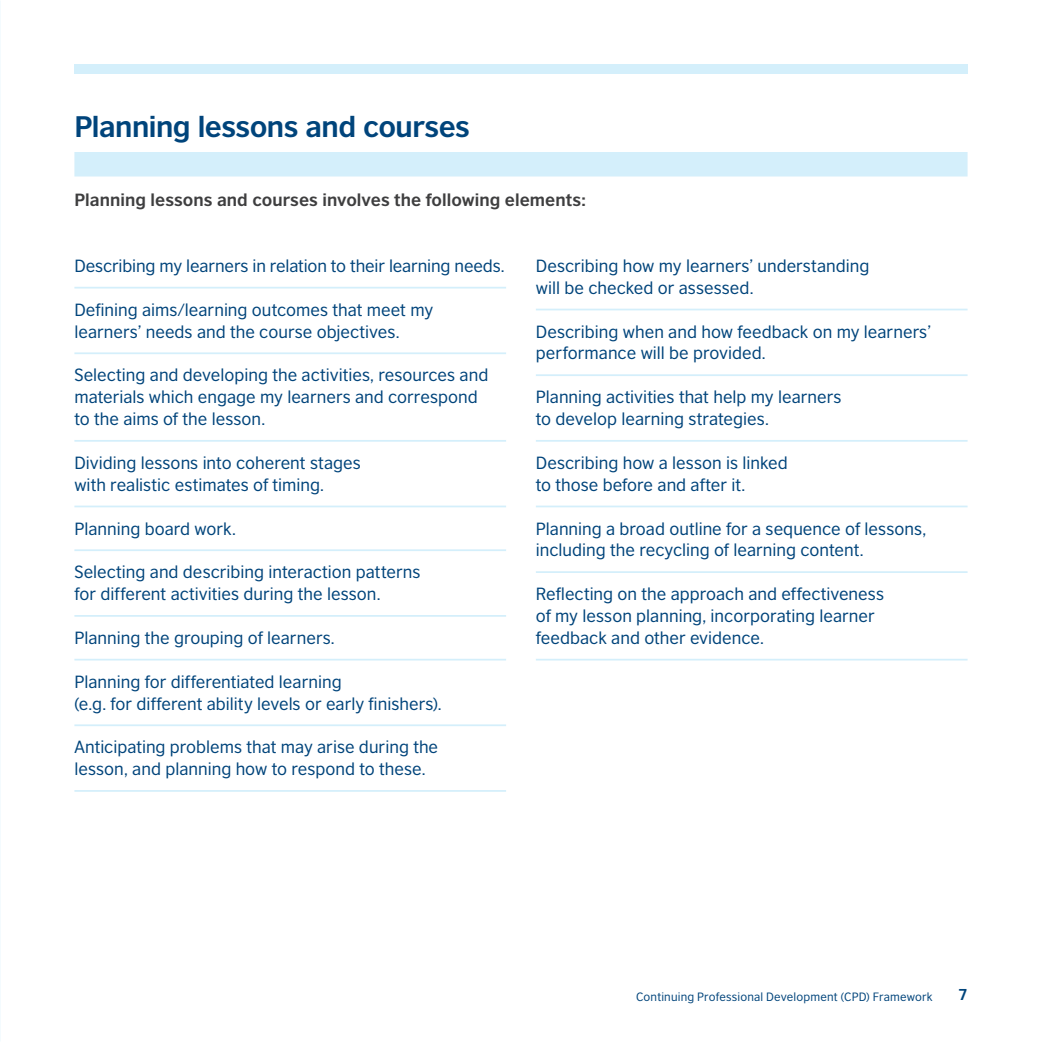
<style>
.page{position:relative;width:1042px;height:1042px;background:#fff}
.page>*{position:absolute;margin:0;border:0;box-sizing:border-box;transform-origin:0 0}
.t1{font:700 28px "British Council Sans";letter-spacing:-.02em;color:#00447b}
.t2{font:16.62px/21.9px "British Council Sans";color:#00447b}
.t3{font:700 16.62px "British Council Sans";letter-spacing:.005em;color:#3e3e3f}
.t4{font:700 14.88px "British Council Sans";color:#00447b}
.t5{font:11.38px "British Council Sans";letter-spacing:.015em;color:#00447b}
</style>
<div class="page">
<div style="left:74px;top:64px;width:893px;height:10px;background:#d4effb"></div>
<div style="left:74px;top:152px;width:893px;height:24px;background:#d4effb"></div>
<hr style="left:74px;top:287px;width:432px;height:1px;background:#d4effb">
<hr style="left:74px;top:352px;width:432px;height:2px;background:#d4effb">
<hr style="left:74px;top:440px;width:432px;height:2px;background:#d4effb">
<hr style="left:74px;top:505px;width:432px;height:2px;background:#d4effb">
<hr style="left:74px;top:549px;width:432px;height:2px;background:#d4effb">
<hr style="left:74px;top:615px;width:432px;height:2px;background:#d4effb">
<hr style="left:74px;top:659px;width:432px;height:1px;background:#d4effb">
<hr style="left:74px;top:724px;width:432px;height:2px;background:#d4effb">
<hr style="left:74px;top:790px;width:432px;height:2px;background:#d4effb">
<hr style="left:536px;top:309px;width:431px;height:1px;background:#d4effb">
<hr style="left:536px;top:374px;width:431px;height:2px;background:#d4effb">
<hr style="left:536px;top:440px;width:431px;height:2px;background:#d4effb">
<hr style="left:536px;top:505px;width:431px;height:2px;background:#d4effb">
<hr style="left:536px;top:571px;width:431px;height:2px;background:#d4effb">
<hr style="left:536px;top:659px;width:431px;height:1px;background:#d4effb">
<h1 class="t1" style="left:74px;top:109px;width:397px">Planning lessons and courses</h1>
<p class="t3" style="left:74px;top:190px;width:513px">Planning lessons and courses involves the following elements:</p>
<p class="t2" style="left:74px;top:255px;width:432px">Describing my learners in relation to their learning needs.</p>
<p class="t2" style="left:74px;top:298px;width:360px">Defining aims/learning outcomes that meet my learners’ needs and the course objectives.</p>
<p class="t2" style="left:74px;top:364px;width:415px">Selecting and developing the activities, resources and materials which engage my learners and correspond to the aims of the lesson.</p>
<p class="t2" style="left:74px;top:452px;width:288px">Dividing lessons into coherent stages with realistic estimates of timing.</p>
<p class="t2" style="left:74px;top:517px;width:163px">Planning board work.</p>
<p class="t2" style="left:74px;top:561px;width:347px">Selecting and describing interaction patterns for different activities during the lesson.</p>
<p class="t2" style="left:74px;top:627px;width:262px">Planning the grouping of learners.</p>
<p class="t2" style="left:74px;top:670px;width:369px">Planning for differentiated learning<br>(e.g. for different ability levels or early finishers).</p>
<p class="t2" style="left:74px;top:736px;width:365px">Anticipating problems that may arise during the lesson, and planning how to respond to these.</p>
<p class="t2" style="left:536px;top:255px;width:335px">Describing how my learners’ understanding will be checked or assessed.</p>
<p class="t2" style="left:536px;top:320px;width:396px">Describing when and how feedback on my learners’ performance will be provided.</p>
<p class="t2" style="left:536px;top:386px;width:307px">Planning activities that help my learners to develop learning strategies.</p>
<p class="t2" style="left:536px;top:452px;width:253px">Describing how a lesson is linked to those before and after it.</p>
<p class="t2" style="left:536px;top:517px;width:392px">Planning a broad outline for a sequence of lessons, including the recycling of learning content.</p>
<p class="t2" style="left:536px;top:583px;width:350px">Reflecting on the approach and effectiveness of my lesson planning, incorporating learner feedback and other evidence.</p>
<p class="t5" style="left:636px;top:989px;width:298px">Continuing Professional Development (CPD) Framework</p>
<p class="t4" style="left:958px;top:985px;width:11px">7</p>
</div>
